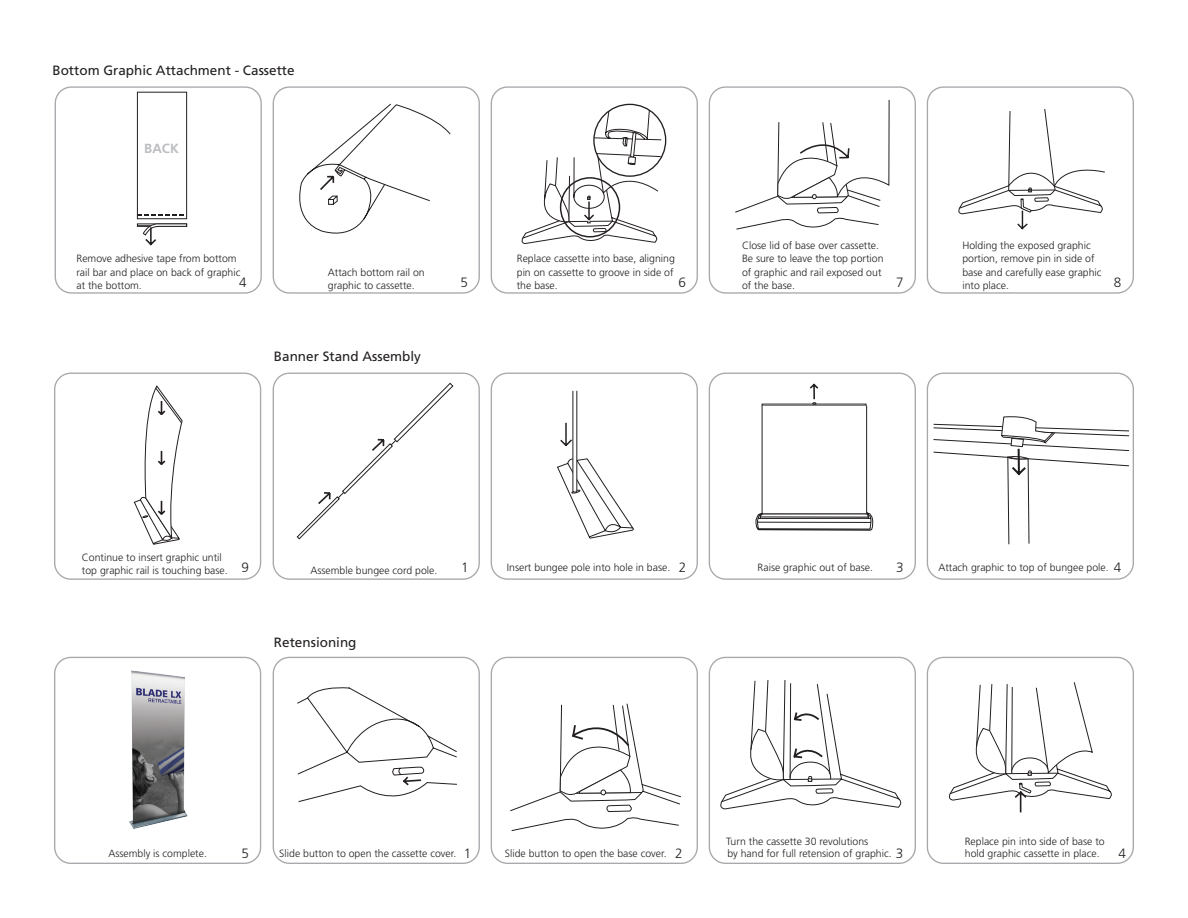
<style>
.page{position:relative;width:1188px;height:918px;background:#fff}
.page>*{position:absolute;margin:0;border:0;box-sizing:border-box;transform-origin:0 0}
.t1{font:13.5px "Frutiger";color:#231f20}
.t2{font:300 13.5px "Frutiger";color:#231f20}
.t3{font:700 13.2px "Frutiger";color:#bcbdc0}
.t4{font:300 10.5px/13.5px "Frutiger";color:#231f20}
</style>
<div class="page">
<div style="left:55px;top:86px;width:207px;height:208px;border:1px solid #a8a9ad;border-radius:16px"></div>
<div style="left:137px;top:92px;width:50px;height:127px;border:1px solid #231f20"></div>
<svg style="left:137px;top:214px;width:47px;height:2px"></svg>
<svg style="left:137px;top:223px;width:50px;height:23px"></svg>
<div style="left:273px;top:86px;width:207px;height:208px;border:1px solid #a8a9ad;border-radius:16px"></div>
<svg style="left:299px;top:103px;width:152px;height:131px"></svg>
<div style="left:491px;top:86px;width:207px;height:208px;border:1px solid #a8a9ad;border-radius:16px"></div>
<svg style="left:594px;top:104px;width:72px;height:72px"></svg>
<svg style="left:522px;top:109px;width:140px;height:135px"></svg>
<svg style="left:735px;top:99px;width:155px;height:131px"></svg>
<div style="left:709px;top:86px;width:207px;height:208px;border:1px solid #a8a9ad;border-radius:16px"></div>
<div style="left:927px;top:86px;width:207px;height:208px;border:1px solid #a8a9ad;border-radius:16px"></div>
<svg style="left:958px;top:109px;width:147px;height:121px"></svg>
<div style="left:54px;top:373px;width:207px;height:207px;border:1px solid #a8a9ad;border-radius:16px"></div>
<svg style="left:133px;top:385px;width:50px;height:160px"></svg>
<div style="left:273px;top:373px;width:207px;height:207px;border:1px solid #a8a9ad;border-radius:16px"></div>
<svg style="left:296px;top:382px;width:158px;height:158px"></svg>
<svg style="left:557px;top:390px;width:77px;height:149px"></svg>
<div style="left:491px;top:373px;width:207px;height:207px;border:1px solid #a8a9ad;border-radius:16px"></div>
<div style="left:709px;top:373px;width:207px;height:207px;border:1px solid #a8a9ad;border-radius:16px"></div>
<svg style="left:755px;top:383px;width:118px;height:148px"></svg>
<div style="left:927px;top:373px;width:207px;height:207px;border:1px solid #a8a9ad;border-radius:16px"></div>
<svg style="left:933px;top:416px;width:197px;height:129px"></svg>
<div style="left:54px;top:657px;width:207px;height:207px;border:1px solid #a8a9ad;border-radius:16px"></div>
<img style="left:129px;top:670px;width:59px;height:159px">
<div style="left:273px;top:657px;width:207px;height:207px;border:1px solid #a8a9ad;border-radius:16px"></div>
<svg style="left:297px;top:687px;width:160px;height:115px"></svg>
<div style="left:491px;top:657px;width:207px;height:207px;border:1px solid #a8a9ad;border-radius:16px"></div>
<svg style="left:509px;top:703px;width:173px;height:161px"></svg>
<div style="left:709px;top:657px;width:207px;height:207px;border:1px solid #a8a9ad;border-radius:16px"></div>
<svg style="left:720px;top:680px;width:182px;height:130px"></svg>
<div style="left:927px;top:657px;width:207px;height:207px;border:1px solid #a8a9ad;border-radius:16px"></div>
<svg style="left:949px;top:682px;width:163px;height:131px"></svg>
<p class="t1" style="left:52px;top:63px;width:244px">Bottom Graphic Attachment - Cassette</p>
<p class="t3" style="left:144px;top:140px;width:36px">BACK</p>
<p class="t4" style="left:742px;top:239px;width:139px">Close lid of base over cassette.</p>
<p class="t4" style="left:742px;top:252px;width:143px">Be sure to leave the top portion</p>
<p class="t4" style="left:742px;top:266px;width:141px">of graphic and rail exposed out</p>
<p class="t4" style="left:742px;top:279px;width:55px">of the base.</p>
<p class="t4" style="left:962px;top:239px;width:141px">Holding the exposed graphic portion, remove pin in side of base and carefully ease graphic into place.</p>
<p class="t4" style="left:76px;top:252px;width:162px">Remove adhesive tape from bottom</p>
<p class="t4" style="left:76px;top:266px;width:165px">rail bar and place on back of graphic</p>
<p class="t4" style="left:76px;top:279px;width:67px">at the bottom.</p>
<p class="t4" style="left:517px;top:252px;width:160px">Replace cassette into base, aligning pin on cassette to groove in side of the base.</p>
<p class="t4" style="left:328px;top:266px;width:98px">Attach bottom rail on</p>
<p class="t4" style="left:328px;top:279px;width:88px">graphic to cassette.</p>
<p class="t2" style="left:239px;top:275px;width:9px">4</p>
<p class="t2" style="left:460px;top:275px;width:9px">5</p>
<p class="t2" style="left:679px;top:275px;width:9px">6</p>
<p class="t2" style="left:896px;top:275px;width:9px">7</p>
<p class="t2" style="left:1114px;top:275px;width:9px">8</p>
<p class="t1" style="left:274px;top:348px;width:149px">Banner Stand Assembly</p>
<p class="t4" style="left:82px;top:550px;width:142px">Continue to insert graphic until</p>
<p class="t4" style="left:82px;top:564px;width:147px">top graphic rail is touching base.</p>
<p class="t4" style="left:310px;top:564px;width:129px">Assemble bungee cord pole.</p>
<p class="t4" style="left:507px;top:561px;width:165px">Insert bungee pole into hole in base.</p>
<p class="t4" style="left:758px;top:561px;width:117px">Raise graphic out of base.</p>
<p class="t4" style="left:938px;top:561px;width:172px">Attach graphic to top of bungee pole.</p>
<p class="t2" style="left:241px;top:560px;width:9px">9</p>
<p class="t2" style="left:461px;top:560px;width:9px">1</p>
<p class="t2" style="left:679px;top:560px;width:9px">2</p>
<p class="t2" style="left:896px;top:560px;width:9px">3</p>
<p class="t2" style="left:1114px;top:560px;width:9px">4</p>
<p class="t1" style="left:274px;top:634px;width:84px">Retensioning</p>
<p class="t2" style="left:241px;top:846px;width:9px">5</p>
<p class="t2" style="left:464px;top:846px;width:9px">1</p>
<p class="t2" style="left:675px;top:846px;width:9px">2</p>
<p class="t4" style="left:108px;top:847px;width:100px">Assembly is complete.</p>
<p class="t4" style="left:279px;top:847px;width:178px">Slide button to open the cassette cover.</p>
<p class="t4" style="left:505px;top:847px;width:163px">Slide button to open the base cover.</p>
<p class="t4" style="left:965px;top:835px;width:142px;line-height:12.6px">Replace pin into side of base to hold graphic cassette in place.</p>
<p class="t4" style="left:726px;top:834px;width:143px">Turn the cassette 30 revolutions</p>
<p class="t4" style="left:727px;top:847px;width:166px">by hand for full retension of graphic.</p>
<p class="t2" style="left:896px;top:846px;width:9px">3</p>
<p class="t2" style="left:1118px;top:846px;width:9px">4</p>
</div>
